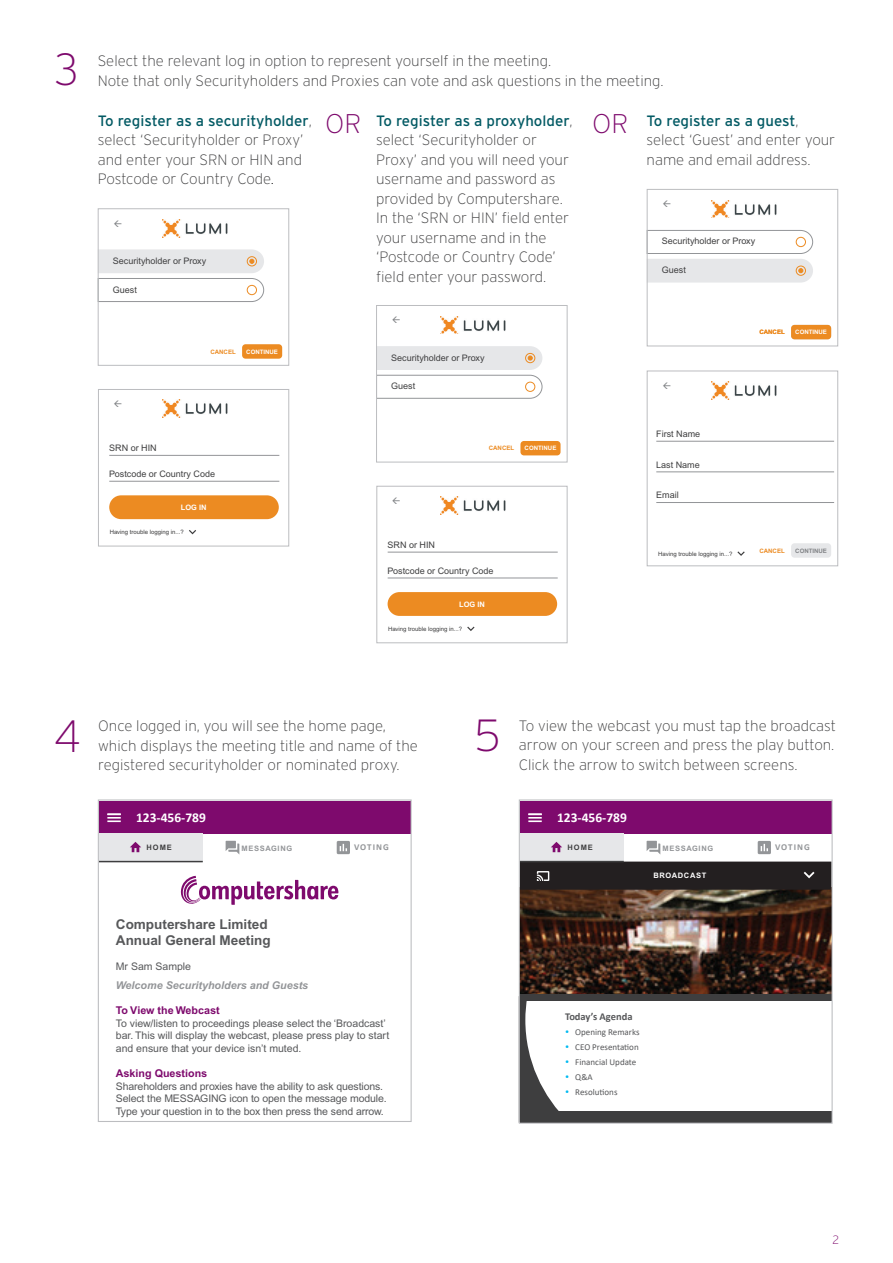
<style>
.page{position:relative;width:893px;height:1263px;background:#fff}
.page>*{position:absolute;margin:0;border:0;box-sizing:border-box;transform-origin:0 0}
.t1{font:200 45px "Interstate";color:#7e0a6d}
.t2{font:200 27px "Interstate";color:#7e0a6d}
.t3{font:200 15px/19.5px "Interstate";color:#3e3e3f}
.t4{font:700 13.5px/16.2px "Arial";color:#57585a}
.t5{font:700 13.5px "Calibri";color:#fff}
.t6{font:200 12px "Interstate";color:#7e0a6d}
.t7{font:italic 700 10.8px "Arial";color:#939598}
.t8{font:700 10.8px "Arial";color:#7e0a6d}
.t9{font:10.5px/12.8px "Arial";letter-spacing:-.01em;color:#57585a}
.t10{font:700 10.5px "Calibri";color:#57585a}
.t11{font:9px "Arial";color:#3e3e3f}
.t12{font:9px "Calibri";color:#57585a}
.t13{font:700 9px "Calibri";letter-spacing:.12em;color:#939598}
.t14{font:700 7.5px "Arial";letter-spacing:.09em;color:#939598}
.t15{font:700 7.5px "Arial";letter-spacing:.055em;color:#fff}
.t16{font:700 7.5px "Arial";letter-spacing:.09em;color:#fff}
.t17{font:700 7.5px "Arial";letter-spacing:.12em;color:#3e3e3f}
.t18{font:700 6.15px "Arial";color:#ec8b22}
.t19{font:700 6.15px "Arial";color:#fff}
.t20{font:700 6.15px "Arial";color:#808285}
.t21{font:6px "Arial";color:#3e3e3f}
.s1{font-weight:400;color:#035a64}
.s2{color:#000}
.s3{font-size:27px;color:#7e0a6d}
.s4{color:#00baf1}
</style>
<div class="page">
<img style="left:521px;top:890px;width:310px;height:104px">
<hr style="left:656px;top:441px;width:178px;height:1px;background:#939598">
<hr style="left:656px;top:471px;width:178px;height:1px;background:#939598">
<hr style="left:656px;top:502px;width:178px;height:1px;background:#939598">
<svg style="left:521px;top:1000px;width:48px;height:111px"></svg>
<div style="left:519px;top:1111px;width:313px;height:12px;background:#3e3e3f"></div>
<div style="left:519px;top:994px;width:313px;height:6px;background:#3e3e3f"></div>
<div style="left:99px;top:800px;width:312px;height:33px;background:#7e0a6d"></div>
<div style="left:99px;top:833px;width:104px;height:28px;background:#e6e7e9"></div>
<hr style="left:99px;top:861px;width:104px;height:1px;background:#3e3e3f">
<svg style="left:107px;top:813px;width:14px;height:9px"></svg>
<svg style="left:130px;top:842px;width:11px;height:10px"></svg>
<svg style="left:226px;top:841px;width:13px;height:13px"></svg>
<svg style="left:337px;top:841px;width:13px;height:13px"></svg>
<svg style="left:181px;top:876px;width:157px;height:29px"></svg>
<div style="left:98px;top:799px;width:314px;height:323px;border:1px solid #bcbdc0"></div>
<div style="left:565px;top:1012px;width:99px;height:98px;background:#fff"></div>
<div style="left:520px;top:800px;width:311px;height:33px;background:#7e0a6d"></div>
<div style="left:520px;top:833px;width:104px;height:28px;background:#e6e7e9"></div>
<svg style="left:528px;top:813px;width:14px;height:9px"></svg>
<svg style="left:551px;top:842px;width:11px;height:10px"></svg>
<svg style="left:647px;top:841px;width:13px;height:13px"></svg>
<svg style="left:758px;top:841px;width:13px;height:13px"></svg>
<svg style="left:521px;top:861px;width:310px;height:29px;background:#282425"></svg>
<div style="left:519px;top:799px;width:314px;height:325px;border:1px solid #bcbdc0"></div>
<img style="left:441px;top:316px;width:65px;height:18px">
<svg style="left:378px;top:346px;width:165px;height:53px"></svg>
<div style="left:525px;top:382px;width:10px;height:10px;border:1px solid #ec8b22;border-radius:50%"></div>
<div style="left:412px;top:463px;width:10px;height:10px;border:2px solid #fff;border-radius:50%"></div>
<div style="left:520px;top:441px;width:41px;height:14px;background:#ec8b22;border-radius:3px"></div>
<div style="left:376px;top:305px;width:191px;height:157px;border:1px solid #bcbdc0"></div>
<img style="left:711px;top:200px;width:66px;height:18px">
<img style="left:711px;top:382px;width:66px;height:17px">
<svg style="left:646px;top:230px;width:167px;height:53px"></svg>
<div style="left:796px;top:237px;width:10px;height:10px;border:1px solid #ec8b22;border-radius:50%"></div>
<div style="left:683px;top:347px;width:10px;height:10px;border:2px solid #fff;border-radius:50%"></div>
<img style="left:162px;top:219px;width:66px;height:18px">
<svg style="left:97px;top:249px;width:167px;height:53px"></svg>
<div style="left:247px;top:285px;width:10px;height:10px;border:1px solid #ec8b22;border-radius:50%"></div>
<div style="left:134px;top:367px;width:10px;height:10px;border:2px solid #fff;border-radius:50%"></div>
<div style="left:242px;top:344px;width:40px;height:15px;background:#ec8b22;border-radius:3px"></div>
<div style="left:98px;top:208px;width:191px;height:158px;border:1px solid #bcbdc0"></div>
<div style="left:98px;top:389px;width:191px;height:157px;background:#fff;border:1px solid #bcbdc0"></div>
<hr style="left:109px;top:455px;width:170px;height:1px;background:#939598">
<hr style="left:109px;top:481px;width:170px;height:1px;background:#939598">
<div style="left:109px;top:495px;width:170px;height:24px;background:#ec8b22;border-radius:12px"></div>
<img style="left:162px;top:400px;width:66px;height:17px">
<svg style="left:189px;top:530px;width:7px;height:4px"></svg>
<div style="left:376px;top:486px;width:191px;height:157px;background:#fff;border:1px solid #bcbdc0"></div>
<hr style="left:388px;top:552px;width:170px;height:1px;background:#939598">
<hr style="left:388px;top:578px;width:170px;height:1px;background:#939598">
<div style="left:388px;top:592px;width:169px;height:24px;background:#ec8b22;border-radius:12px"></div>
<img style="left:441px;top:496px;width:65px;height:18px">
<svg style="left:467px;top:627px;width:8px;height:4px"></svg>
<svg style="left:737px;top:551px;width:8px;height:5px"></svg>
<div style="left:647px;top:189px;width:191px;height:157px;border:1px solid #bcbdc0"></div>
<div style="left:647px;top:371px;width:191px;height:195px;border:1px solid #bcbdc0"></div>
<div style="left:791px;top:325px;width:40px;height:14px;background:#ec8b22;border-radius:3px"></div>
<div style="left:791px;top:543px;width:40px;height:15px;background:#e6e7e9;border-radius:3px"></div>
<h1 class="t1" style="left:54px;top:45px;width:26px">3</h1>
<p class="t3" style="left:98px;top:51px;width:455px">Select the relevant log in option to represent yourself in the meeting.</p>
<p class="t3" style="left:98px;top:71px;width:567px">Note that only Securityholders and Proxies can vote and ask questions in the meeting.</p>
<p class="t3" style="left:98px;top:111px;width:216px"><span class="s1">To register as a securityholder</span>, select ‘Securityholder or Proxy’ and enter your SRN or HIN and<br>Postcode or Country Code<span class="s2">.</span></p>
<p class="t3" style="left:376px;top:111px;width:198px"><span class="s1">To register as a proxyholder</span>, select ‘Securityholder or<br>Proxy’ and you will need your username and password as provided by Computershare.<br>In the ‘SRN or HIN’ field enter your username and in the ‘Postcode or Country Code’ field enter your password.</p>
<h2 class="t2" style="left:325px;top:109px;width:38px">OR</h2>
<p class="t3" style="left:646px;top:111px;width:190px;text-indent:-54px"><span class="s3">OR</span> <span class="s1">To register as a guest</span>, select ‘Guest’ and enter your name and email address.</p>
<p class="t11" style="left:662px;top:236px;width:95px">Securityholder or Proxy</p>
<p class="t11" style="left:113px;top:255px;width:95px">Securityholder or Proxy</p>
<p class="t11" style="left:113px;top:284px;width:26px">Guest</p>
<p class="t11" style="left:662px;top:265px;width:26px">Guest</p>
<p class="t18" style="left:210px;top:348px;width:27px">CANCEL</p>
<p class="t19" style="left:246px;top:348px;width:33px">CONTINUE</p>
<p class="t11" style="left:109px;top:443px;width:49px">SRN or HIN</p>
<p class="t11" style="left:109px;top:469px;width:107px">Postcode or Country Code</p>
<p class="t15" style="left:181px;top:503px;width:27px">LOG IN</p>
<p class="t21" style="left:110px;top:529px;width:76px">Having trouble logging in...?</p>
<p class="t11" style="left:391px;top:352px;width:95px">Securityholder or Proxy</p>
<p class="t11" style="left:391px;top:381px;width:26px">Guest</p>
<p class="t18" style="left:489px;top:445px;width:27px">CANCEL</p>
<p class="t19" style="left:525px;top:445px;width:33px">CONTINUE</p>
<p class="t11" style="left:388px;top:539px;width:49px">SRN or HIN</p>
<p class="t11" style="left:388px;top:565px;width:107px">Postcode or Country Code</p>
<p class="t15" style="left:459px;top:600px;width:27px">LOG IN</p>
<p class="t21" style="left:388px;top:626px;width:76px">Having trouble logging in...?</p>
<p class="t18" style="left:759px;top:328px;width:27px">CANCEL</p>
<p class="t19" style="left:795px;top:328px;width:33px">CONTINUE</p>
<p class="t11" style="left:656px;top:429px;width:46px">First Name</p>
<p class="t11" style="left:656px;top:459px;width:45px">Last Name</p>
<p class="t11" style="left:656px;top:490px;width:24px">Email</p>
<p class="t21" style="left:658px;top:550px;width:76px">Having trouble logging in...?</p>
<p class="t18" style="left:759px;top:547px;width:27px">CANCEL</p>
<p class="t20" style="left:795px;top:547px;width:33px">CONTINUE</p>
<h1 class="t1" style="left:54px;top:711px;width:28px">4</h1>
<p class="t3" style="left:98px;top:716px;width:321px">Once logged in, you will see the home page, which displays the meeting title and name of the registered securityholder or nominated proxy.</p>
<p class="t5" style="left:136px;top:808px;width:71px">123-456-789</p>
<p class="t17" style="left:147px;top:843px;width:27px">HOME</p>
<p class="t14" style="left:241px;top:843px;width:52px">MESSAGING</p>
<p class="t13" style="left:354px;top:841px;width:36px">VOTING</p>
<p class="t4" style="left:116px;top:916px;width:156px">Computershare Limited<br>Annual General Meeting</p>
<p class="t9" style="left:116px;top:960px;width:77px">Mr Sam Sample</p>
<p class="t7" style="left:116px;top:979px;width:194px">Welcome Securityholders and Guests</p>
<p class="t8" style="left:116px;top:1004px;width:105px">To View the Webcast</p>
<p class="t9" style="left:116px;top:1017px;width:275px">To view/listen to proceedings please select the ‘Broadcast’ bar. This will display the webcast, please press play to start and ensure that your device isn’t muted.</p>
<p class="t8" style="left:116px;top:1067px;width:93px">Asking Questions</p>
<p class="t9" style="left:116px;top:1080px;width:272px">Shareholders and proxies have the ability to ask questions.<br>Select the MESSAGING icon to open the message module.<br>Type your question in to the box then press the send arrow.</p>
<h1 class="t1" style="left:474px;top:710px;width:28px">5</h1>
<p class="t3" style="left:519px;top:716px;width:319px;text-align:justify">To view the webcast you must tap the broadcast arrow on your screen and press the play button.<br>Click the arrow to switch between screens.</p>
<p class="t5" style="left:557px;top:808px;width:71px">123-456-789</p>
<p class="t17" style="left:568px;top:843px;width:27px">HOME</p>
<p class="t14" style="left:662px;top:843px;width:52px">MESSAGING</p>
<p class="t13" style="left:775px;top:841px;width:36px">VOTING</p>
<p class="t16" style="left:654px;top:871px;width:54px">BROADCAST</p>
<p class="t10" style="left:565px;top:1009px;width:69px">Today’s Agenda</p>
<p class="t12" style="left:565px;top:1026px;width:76px"><span class="s4">•</span> Opening Remarks</p>
<p class="t12" style="left:565px;top:1041px;width:75px"><span class="s4">•</span> CEO Presentation</p>
<p class="t12" style="left:565px;top:1056px;width:73px"><span class="s4">•</span> Financial Update</p>
<p class="t12" style="left:565px;top:1071px;width:29px"><span class="s4">•</span> Q&amp;A</p>
<p class="t12" style="left:565px;top:1086px;width:54px"><span class="s4">•</span> Resolutions</p>
<p class="t6" style="left:832px;top:1233px;width:8px">2</p>
</div>
